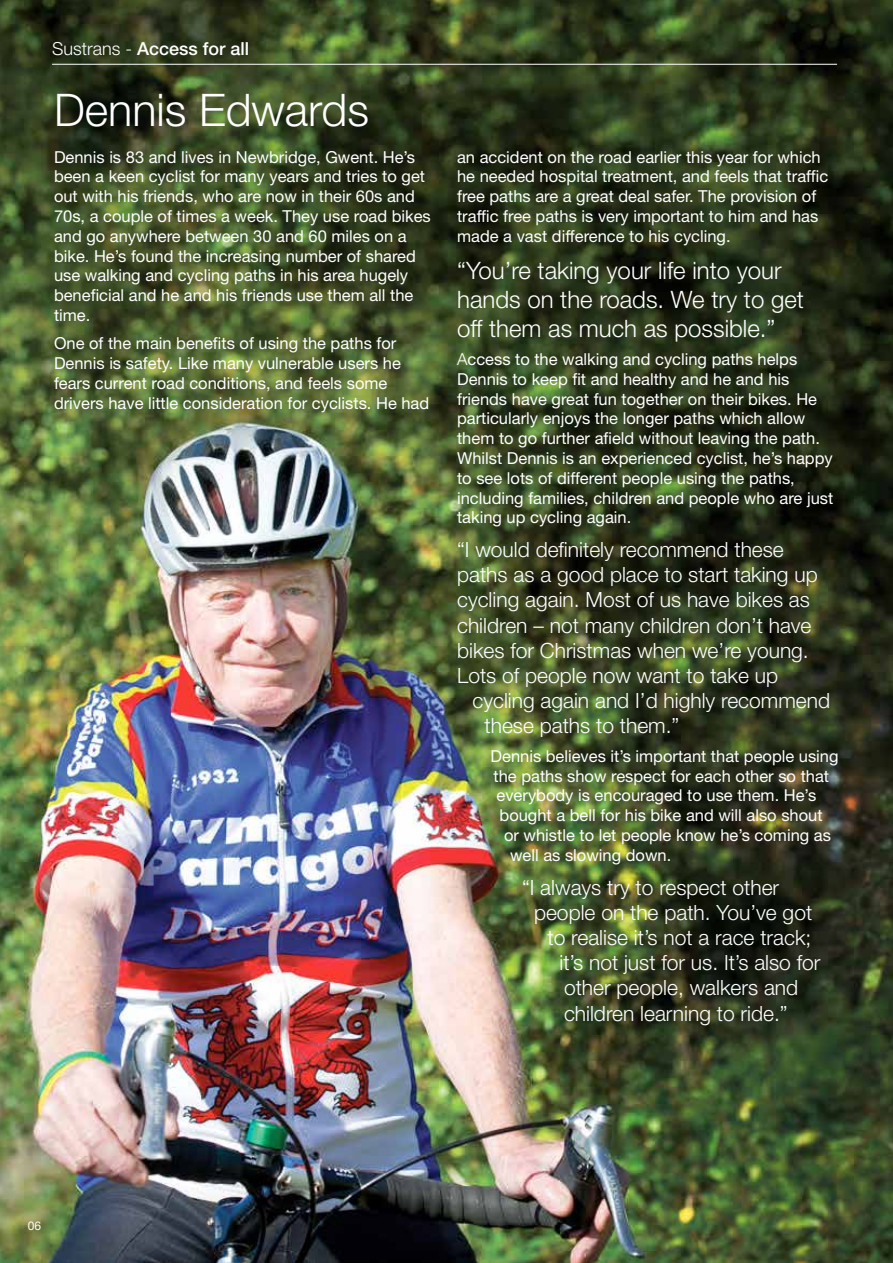
<style>
.page{position:relative;width:893px;height:1263px;background:#fff}
.page>*{position:absolute;margin:0;border:0;box-sizing:border-box;transform-origin:0 0}
.t1{font:300 45px "Helvetica Neue LT Std";color:#fff}
.t2{font:300 24px/28.8px "Helvetica Neue LT Std";color:#fff}
.t3{font:300 21px/25.2px "Helvetica Neue LT Std";color:#fff}
.t4{font:500 18px "Helvetica Neue LT Std";color:#fff}
.t5{font:16.5px/19.8px "Helvetica Neue LT Std";color:#fff}
.t6{font:12px "Helvetica Neue LT Std";color:#fff}
.s1{font-weight:300}
</style>
<div class="page">
<img style="left:0;top:0;width:893px;height:1263px">
<hr style="left:52px;top:64px;width:785px;height:1px;background:#fff">
<p class="t4" style="left:52px;top:38px;width:199px"><span class="s1">Sustrans -</span> Access for all</p>
<h1 class="t1" style="left:54px;top:82px;width:317px">Dennis Edwards</h1>
<p class="t5" style="left:54px;top:146px;width:378px">Dennis is 83 and lives in Newbridge, Gwent. He’s been a keen cyclist for many years and tries to get out with his friends, who are now in their 60s and 70s, a couple of times a week. They use road bikes and go anywhere between 30 and 60 miles on a bike. He’s found the increasing number of shared use walking and cycling paths in his area hugely beneficial and he and his friends use them all the time.</p>
<p class="t5" style="left:54px;top:333px;width:377px">One of the main benefits of using the paths for Dennis is safety. Like many vulnerable users he fears current road conditions, and feels some drivers have little consideration for cyclists. He had</p>
<p class="t5" style="left:457px;top:146px;width:373px">an accident on the road earlier this year for which he needed hospital treatment, and feels that traffic free paths are a great deal safer. The provision of traffic free paths is very important to him and has made a vast difference to his cycling.</p>
<h2 class="t2" style="left:457px;top:256px;width:348px">“You’re taking your life into your hands on the roads. We try to get off them as much as possible.”</h2>
<p class="t5" style="left:457px;top:349px;width:378px"><span class="s1">A</span>ccess to the walking and cycling paths helps Dennis to keep fit and healthy and he and his friends have great fun together on their bikes. He particularly enjoys the longer paths which allow them to go further afield without leaving the path.<br>Whilst Dennis is an experienced cyclist, he’s happy to see lots of different people using the paths, including families, children and people who are just taking up cycling again.</p>
<p class="t3" style="left:457px;top:536px;width:362px">“I would definitely recommend these paths as a good place to start taking up cycling again. Most of us have bikes as children – not many children don’t have bikes for Christmas when we’re young.<br>Lots of people now want to take up</p>
<p class="t3" style="left:484px;top:688px;width:347px;text-indent:-12px">cycling again and I’d highly recommend these paths to them.”</p>
<p class="t5" style="left:490px;top:746px;width:350px">Dennis believes it’s important that people using</p>
<p class="t5" style="left:494px;top:766px;width:337px">the paths show respect for each other so that</p>
<p class="t5" style="left:497px;top:785px;width:321px">everybody is encouraged to use them. He’s</p>
<p class="t5" style="left:500px;top:805px;width:325px">bought a bell for his bike and will also shout</p>
<p class="t5" style="left:504px;top:825px;width:328px">or whistle to let people know he’s coming as</p>
<p class="t5" style="left:510px;top:845px;width:163px">well as slowing down.</p>
<p class="t3" style="left:522px;top:874px;width:259px">“I always try to respect other</p>
<p class="t3" style="left:534px;top:899px;width:280px">people on the path. You’ve got</p>
<p class="t3" style="left:547px;top:924px;width:265px">to realise it’s not a race track;</p>
<p class="t3" style="left:559px;top:949px;width:262px">it’s not just for us. It’s also for</p>
<p class="t3" style="left:564px;top:975px;width:236px">other people, walkers and</p>
<p class="t3" style="left:564px;top:1000px;width:225px">children learning to ride.”</p>
<p class="t6" style="left:28px;top:1219px;width:15px">06</p>
</div>
